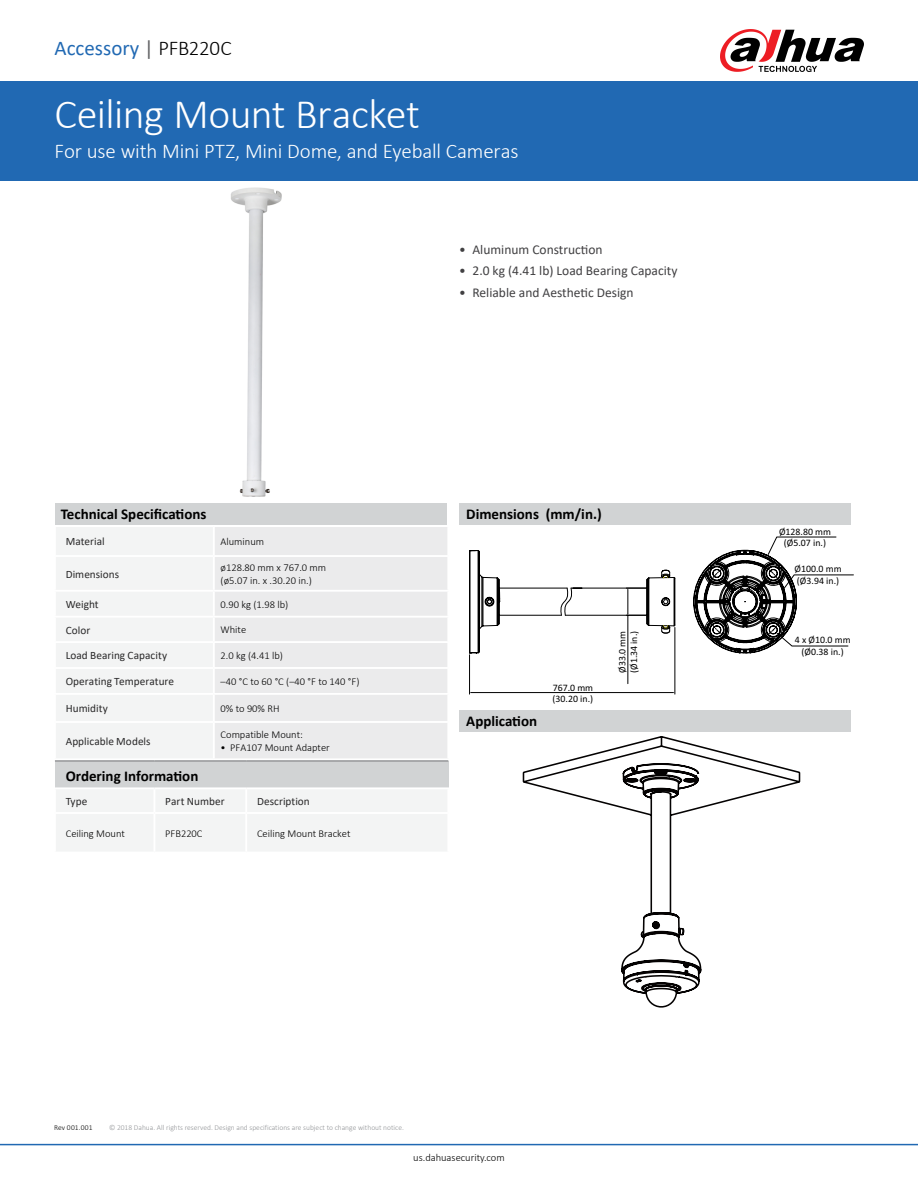
<style>
.page{position:relative;width:918px;height:1188px;background:#fff}
.page>*{position:absolute;margin:0;border:0;box-sizing:border-box;transform-origin:0 0}
.t1{font:300 42px "Calibri";letter-spacing:-.01em;color:#fff}
.t2{font:300 21px "Calibri";letter-spacing:-.01em;color:#fff}
.t3{font:21px "Calibri";color:#2169b3}
.t4{font:700 15px "Calibri";color:#000}
.t5{font:13.5px "Calibri";color:#414042}
.t6{font:11.25px "Calibri";letter-spacing:.005em;color:#292829}
.t7{font:300 10.5px/12.6px "Calibri";color:#000}
.t8{font:9.9px/11.9px "Calibri";color:#000}
.t9{font:300 7.5px "Calibri";color:#939598}
.t10{font:300 7.5px "Calibri";letter-spacing:.015em;color:#000}
.s1{color:#636466}
.s2{font-weight:300;color:#000}
</style>
<div class="page">
<div style="left:0;top:81px;width:918px;height:100px;background:#2169b3"></div>
<div style="left:55px;top:503px;width:391px;height:22px;background:#d1d3d4"></div>
<hr style="left:0;top:1144px;width:918px;height:1px;background:#2169b3">
<svg style="left:720px;top:29px;width:144px;height:43px"></svg>
<img style="left:231px;top:187px;width:51px;height:310px">
<div style="left:55px;top:526px;width:159px;height:30px;background:#f3f4f4"></div>
<div style="left:214px;top:526px;width:234px;height:30px;background:#ebebec"></div>
<svg style="left:56px;top:557px;width:391px;height:201px"></svg>
<hr style="left:54px;top:616px;width:160px;height:2px;background:#fff">
<hr style="left:214px;top:616px;width:235px;height:2px;background:#fff">
<hr style="left:54px;top:641px;width:160px;height:2px;background:#fff">
<hr style="left:214px;top:641px;width:235px;height:2px;background:#fff">
<hr style="left:54px;top:667px;width:160px;height:2px;background:#fff">
<hr style="left:214px;top:667px;width:235px;height:2px;background:#fff">
<hr style="left:54px;top:721px;width:160px;height:2px;background:#fff">
<hr style="left:214px;top:721px;width:235px;height:2px;background:#fff">
<hr style="left:54px;top:525px;width:160px;height:2px;background:#fff">
<hr style="left:54px;top:527px;width:2px;height:28px;background:#fff">
<hr style="left:214px;top:525px;width:235px;height:2px;background:#fff">
<hr style="left:213px;top:527px;width:2px;height:28px;background:#fff">
<hr style="left:447px;top:527px;width:2px;height:28px;background:#fff">
<hr style="left:54px;top:555px;width:160px;height:2px;background:#fff">
<hr style="left:214px;top:555px;width:235px;height:2px;background:#fff">
<hr style="left:213px;top:557px;width:2px;height:33px;background:#fff">
<hr style="left:54px;top:590px;width:160px;height:2px;background:#fff">
<hr style="left:214px;top:590px;width:235px;height:2px;background:#fff">
<hr style="left:213px;top:592px;width:2px;height:24px;background:#fff">
<hr style="left:213px;top:618px;width:2px;height:23px;background:#fff">
<hr style="left:213px;top:643px;width:2px;height:24px;background:#fff">
<hr style="left:213px;top:669px;width:2px;height:24px;background:#fff">
<hr style="left:54px;top:693px;width:160px;height:2px;background:#fff">
<hr style="left:214px;top:693px;width:235px;height:2px;background:#fff">
<hr style="left:213px;top:695px;width:2px;height:26px;background:#fff">
<hr style="left:213px;top:723px;width:2px;height:35px;background:#fff">
<div style="left:459px;top:504px;width:391px;height:21px;background:#d1d3d4"></div>
<hr style="left:469px;top:655px;width:1px;height:39px;background:#000">
<hr style="left:675px;top:627px;width:1px;height:67px;background:#000">
<hr style="left:471px;top:692px;width:202px;height:1px;background:#000">
<hr style="left:628px;top:615px;width:1px;height:69px;background:#000">
<svg style="left:469px;top:537px;width:385px;height:116px"></svg>
<div style="left:55px;top:761px;width:393px;height:27px;background:#d1d3d4"></div>
<hr style="left:55px;top:761px;width:99px;height:1px;background:#6d6e71">
<hr style="left:154px;top:761px;width:92px;height:1px;background:#6d6e71">
<hr style="left:246px;top:761px;width:202px;height:1px;background:#6d6e71">
<hr style="left:54px;top:787px;width:100px;height:2px;background:#fff">
<hr style="left:154px;top:787px;width:92px;height:2px;background:#fff">
<div style="left:56px;top:790px;width:391px;height:61px;background:#f3f4f4"></div>
<hr style="left:246px;top:787px;width:203px;height:2px;background:#fff">
<hr style="left:245px;top:789px;width:2px;height:23px;background:#fff">
<hr style="left:154px;top:814px;width:1px;height:38px;background:#fff">
<hr style="left:245px;top:814px;width:2px;height:38px;background:#fff">
<hr style="left:154px;top:812px;width:92px;height:2px;background:#fff">
<hr style="left:246px;top:812px;width:203px;height:2px;background:#fff">
<hr style="left:54px;top:812px;width:100px;height:2px;background:#fff">
<div style="left:459px;top:711px;width:391px;height:21px;background:#d1d3d4"></div>
<svg style="left:523px;top:736px;width:277px;height:272px"></svg>
<h2 class="t3" style="left:55px;top:34px;width:179px">Accessory <span class="s1">|</span> <span class="s2">PFB220C</span></h2>
<h1 class="t1" style="left:55px;top:88px;width:367px">Ceiling Mount Bracket</h1>
<h2 class="t2" style="left:55px;top:138px;width:466px">For use with Mini PTZ, Mini Dome, and Eyeball Cameras</h2>
<h3 class="t4" style="left:61px;top:503px;width:147px">Technical Specifications</h3>
<p class="t6" style="left:66px;top:534px;width:40px">Material</p>
<p class="t7" style="left:221px;top:535px;width:45px">Aluminum</p>
<p class="t6" style="left:66px;top:566px;width:55px">Dimensions</p>
<p class="t7" style="left:221px;top:561px;width:107px">ø128.80 mm x 767.0 mm (ø5.07 in. x .30.20 in.)</p>
<p class="t6" style="left:66px;top:596px;width:35px">Weight</p>
<p class="t7" style="left:221px;top:598px;width:69px">0.90 kg (1.98 lb)</p>
<p class="t6" style="left:66px;top:622px;width:26px">Color</p>
<p class="t7" style="left:221px;top:623px;width:27px">White</p>
<p class="t6" style="left:66px;top:648px;width:103px">Load Bearing Capacity</p>
<p class="t7" style="left:221px;top:649px;width:64px">2.0 kg (4.41 lb)</p>
<p class="t6" style="left:66px;top:674px;width:110px">Operating Temperature</p>
<p class="t7" style="left:221px;top:675px;width:140px">–40 °C to 60 °C (–40 °F to 140 °F)</p>
<p class="t6" style="left:66px;top:701px;width:44px">Humidity</p>
<p class="t7" style="left:221px;top:702px;width:60px">0% to 90% RH</p>
<p class="t6" style="left:66px;top:733px;width:86px">Applicable Models</p>
<p class="t7" style="left:221px;top:728px;width:84px">Compatible Mount:</p>
<p class="t7" style="left:221px;top:741px;width:111px">• PFA107 Mount Adapter</p>
<h3 class="t4" style="left:66px;top:765px;width:134px">Ordering Information</h3>
<p class="t6" style="left:66px;top:794px;width:23px">Type</p>
<p class="t6" style="left:165px;top:794px;width:61px">Part Number</p>
<p class="t6" style="left:257px;top:794px;width:54px">Description</p>
<p class="t7" style="left:66px;top:827px;width:61px">Ceiling Mount</p>
<p class="t7" style="left:165px;top:827px;width:39px">PFB220C</p>
<p class="t7" style="left:257px;top:827px;width:95px">Ceiling Mount Bracket</p>
<p class="t5" style="left:459px;top:240px;width:145px">• Aluminum Construction</p>
<p class="t5" style="left:459px;top:262px;width:220px">• 2.0 kg (4.41 lb) Load Bearing Capacity</p>
<p class="t5" style="left:459px;top:283px;width:176px">• Reliable and Aesthetic Design</p>
<h3 class="t4" style="left:466px;top:503px;width:137px">Dimensions (mm/in.)</h3>
<h3 class="t4" style="left:466px;top:710px;width:72px">Application</h3>
<p class="t8" style="left:553px;top:681px;width:42px">767.0 mm (30.20 in.)</p>
<p class="t8" style="left:616px;top:673px;width:44px;rotate:-90deg">Ø33.0 mm (Ø1.34 in.)</p>
<p class="t8" style="left:779px;top:525px;width:54px;text-align:center">Ø128.80 mm (Ø5.07 in.)</p>
<p class="t8" style="left:795px;top:563px;width:49px">Ø100.0 mm (Ø3.94 in.)</p>
<p class="t8" style="left:795px;top:634px;width:57px;text-align:center">4 x Ø10.0 mm (Ø0.38 in.)</p>
<p class="t10" style="left:54px;top:1123px;width:40px">Rev 001.001</p>
<p class="t9" style="left:109px;top:1123px;width:296px">© 2018 Dahua. All rights reserved. Design and specifications are subject to change without notice.</p>
<p class="t7" style="left:413px;top:1151px;width:93px">us.dahuasecurity.com</p>
</div>
